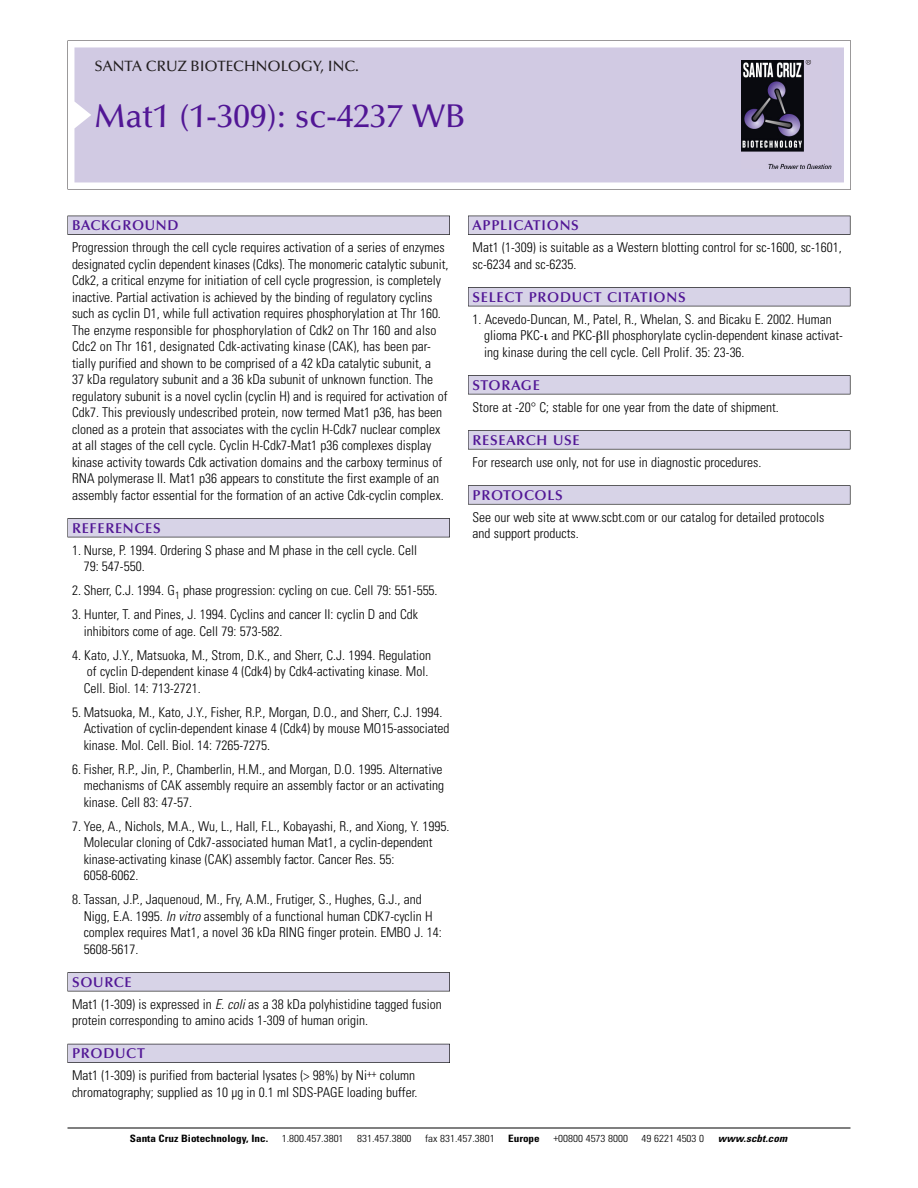
<style>
.page{position:relative;width:918px;height:1188px;background:#fff}
.page>*{position:absolute;margin:0;border:0;box-sizing:border-box;transform-origin:0 0}
.t1{font:500 33px "Optima";color:#511695}
.t2{font:500 15px "Optima";color:#231f20}
.t3{font:600 14.25px "Optima";letter-spacing:.05em;color:#511695}
.t4{font:300 condensed 13.5px/16.5px "Univers";color:#000}
.t5{font:300 condensed 10.2px "Univers";color:#000;scale:1.1 1}
.t6{font:700 condensed 10.2px "Univers";color:#000;scale:1.1 1}
.t7{font:italic 700 condensed 10.2px "Univers";letter-spacing:.005em;color:#000;scale:1.1 1}
.s1{font-style:italic}
</style>
<div class="page">
<svg style="left:68px;top:40px;width:783px;height:149px"></svg>
<div style="left:74px;top:47px;width:770px;height:135px;background:#d1cae3"></div>
<img style="left:741px;top:60px;width:90px;height:108px">
<div style="left:68px;top:216px;width:382px;height:19px;background:#525155"></div>
<div style="left:68px;top:216px;width:381px;height:18px;background:#d7d3e7"></div>
<div style="left:68px;top:518px;width:382px;height:19px;background:#525155"></div>
<div style="left:68px;top:519px;width:381px;height:18px;background:#d7d3e7"></div>
<div style="left:68px;top:972px;width:382px;height:19px;background:#545357"></div>
<div style="left:68px;top:973px;width:381px;height:18px;background:#d7d3e7"></div>
<div style="left:68px;top:1044px;width:382px;height:19px;background:#54535a"></div>
<div style="left:68px;top:1044px;width:381px;height:18px;background:#d7d3e7"></div>
<div style="left:468px;top:216px;width:382px;height:19px;background:#525155"></div>
<div style="left:468px;top:216px;width:382px;height:18px;background:#d7d3e7"></div>
<div style="left:468px;top:287px;width:382px;height:19px;background:#525155"></div>
<div style="left:468px;top:288px;width:382px;height:18px;background:#d7d3e7"></div>
<div style="left:468px;top:375px;width:382px;height:19px;background:#545357"></div>
<div style="left:468px;top:376px;width:382px;height:18px;background:#d7d3e7"></div>
<div style="left:468px;top:430px;width:382px;height:19px;background:#575759"></div>
<div style="left:468px;top:431px;width:382px;height:18px;background:#d7d3e7"></div>
<svg style="left:468px;top:485px;width:382px;height:20px"></svg>
<div style="left:468px;top:486px;width:382px;height:18px;background:#d7d3e7"></div>
<hr style="left:68px;top:1128px;width:782px;height:1px;background:#000">
<p class="t2" style="left:94px;top:61px;width:266px">SANTA CRUZ BIOTECHNOLOGY, INC.</p>
<h1 class="t1" style="left:94px;top:103px;width:372px">Mat1 (1-309): sc-4237 WB</h1>
<p class="t3" style="left:72px;top:219px;width:108px">BACKGROUND</p>
<p class="t4" style="left:72px;top:240px;width:378px">Progression through the cell cycle requires activation of a series of enzymes designated cyclin dependent kinases (Cdks). The monomeric catalytic subunit, Cdk2, a critical enzyme for initiation of cell cycle progression, is completely inactive. Partial activation is achieved by the binding of regulatory cyclins such as cyclin D1, while full activation requires phosphorylation at Thr 160.<br>The enzyme responsible for phosphorylation of Cdk2 on Thr 160 and also Cdc2 on Thr 161, designated Cdk-activating kinase (CAK), has been par&shy;tially purified and shown to be comprised of a 42 kDa catalytic subunit, a<br>37 kDa regulatory subunit and a 36 kDa subunit of unknown function. The regulatory subunit is a novel cyclin (cyclin H) and is required for activation of Cdk7. This previously undescribed protein, now termed Mat1 p36, has been cloned as a protein that associates with the cyclin H-Cdk7 nuclear complex at all stages of the cell cycle. Cyclin H-Cdk7-Mat1 p36 complexes display kinase activity towards Cdk activation domains and the carboxy terminus of RNA polymerase II. Mat1 p36 appears to constitute the first example of an assembly factor essential for the formation of an active Cdk-cyclin complex.</p>
<p class="t3" style="left:72px;top:522px;width:90px">REFERENCES</p>
<p class="t4" style="left:84px;top:543px;width:335px;text-indent:-12px">1. Nurse, P. 1994. Ordering S phase and M phase in the cell cycle. Cell<br>79: 547-550.</p>
<p class="t4" style="left:72px;top:583px;width:367px">2. Sherr, C.J. 1994. G<sub>1</sub> phase progression: cycling on cue. Cell 79: 551-555.</p>
<p class="t4" style="left:84px;top:607px;width:336px;text-indent:-12px">3. Hunter, T. and Pines, J. 1994. Cyclins and cancer II: cyclin D and Cdk inhibitors come of age. Cell 79: 573-582.</p>
<p class="t4" style="left:84px;top:648px;width:349px;text-indent:-12px">4. Kato, J.Y., Matsuoka, M., Strom, D.K., and Sherr, C.J. 1994. Regulation of cyclin D-dependent kinase 4 (Cdk4) by Cdk4-activating kinase. Mol.<br>Cell. Biol. 14: 713-2721.</p>
<p class="t4" style="left:84px;top:705px;width:367px;text-indent:-12px">5. Matsuoka, M., Kato, J.Y., Fisher, R.P., Morgan, D.O., and Sherr, C.J. 1994.<br>Activation of cyclin-dependent kinase 4 (Cdk4) by mouse MO15-associated kinase. Mol. Cell. Biol. 14: 7265-7275.</p>
<p class="t4" style="left:84px;top:762px;width:362px;text-align:justify;text-indent:-12px">6. Fisher, R.P., Jin, P., Chamberlin, H.M., and Morgan, D.O. 1995. Alternative mechanisms of CAK assembly require an assembly factor or an activating kinase. Cell 83: 47-57.</p>
<p class="t4" style="left:84px;top:819px;width:367px;text-indent:-12px">7. Yee, A., Nichols, M.A., Wu, L., Hall, F.L., Kobayashi, R., and Xiong, Y. 1995.<br>Molecular cloning of Cdk7-associated human Mat1, a cyclin-dependent kinase-activating kinase (CAK) assembly factor. Cancer Res. 55:<br>6058-6062.</p>
<p class="t4" style="left:84px;top:892px;width:359px;text-indent:-12px">8. Tassan, J.P., Jaquenoud, M., Fry, A.M., Frutiger, S., Hughes, G.J., and Nigg, E.A. 1995. <span class="s1">In vitro</span> assembly of a functional human CDK7-cyclin H complex requires Mat1, a novel 36 kDa RING finger protein. EMBO J. 14:<br>5608-5617.</p>
<p class="t3" style="left:72px;top:976px;width:61px">SOURCE</p>
<p class="t4" style="left:72px;top:997px;width:371px">Mat1 (1-309) is expressed in <span class="s1">E. coli</span> as a 38 kDa polyhistidine tagged fusion protein corresponding to amino acids 1-309 of human origin.</p>
<p class="t3" style="left:72px;top:1048px;width:74px">PRODUCT</p>
<p class="t4" style="left:72px;top:1068px;width:347px">Mat1 (1-309) is purified from bacterial lysates (&gt; 98%) by Ni<sup>++</sup> column chromatography; supplied as 10 µg in 0.1 ml SDS-PAGE loading buffer.</p>
<p class="t3" style="left:473px;top:219px;width:108px">APPLICATIONS</p>
<p class="t4" style="left:473px;top:240px;width:371px">Mat1 (1-309) is suitable as a Western blotting control for sc-1600, sc-1601, sc-6234 and sc-6235.</p>
<p class="t3" style="left:473px;top:291px;width:215px">SELECT PRODUCT CITATIONS</p>
<p class="t4" style="left:484px;top:312px;width:360px;text-indent:-12px">1. Acevedo-Duncan, M., Patel, R., Whelan, S. and Bicaku E. 2002. Human glioma PKC- and PKC- II phosphorylate cyclin-dependent kinase activat&shy;ing kinase during the cell cycle. Cell Prolif. 35: 23-36.</p>
<p class="t3" style="left:473px;top:379px;width:69px">STORAGE</p>
<p class="t4" style="left:473px;top:400px;width:308px">Store at -20° C; stable for one year from the date of shipment.</p>
<p class="t3" style="left:473px;top:434px;width:109px">RESEARCH USE</p>
<p class="t4" style="left:473px;top:455px;width:290px">For research use only, not for use in diagnostic procedures.</p>
<p class="t3" style="left:473px;top:489px;width:92px">PROTOCOLS</p>
<p class="t4" style="left:473px;top:510px;width:353px">See our web site at www.scbt.com or our catalog for detailed protocols and support products.</p>
<p class="t6" style="left:130px;top:1135px;width:127px">Santa Cruz Biotechnology, Inc.</p>
<p class="t5" style="left:282px;top:1135px;width:58px">1.800.457.3801</p>
<p class="t5" style="left:357px;top:1135px;width:51px">831.457.3800</p>
<p class="t5" style="left:425px;top:1135px;width:65px">fax 831.457.3801</p>
<p class="t6" style="left:508px;top:1135px;width:30px">Europe</p>
<p class="t5" style="left:553px;top:1135px;width:69px">+00800 4573 8000</p>
<p class="t5" style="left:642px;top:1135px;width:58px">49 6221 4503 0</p>
<p class="t7" style="left:718px;top:1135px;width:64px">www.scbt.com</p>
</div>
